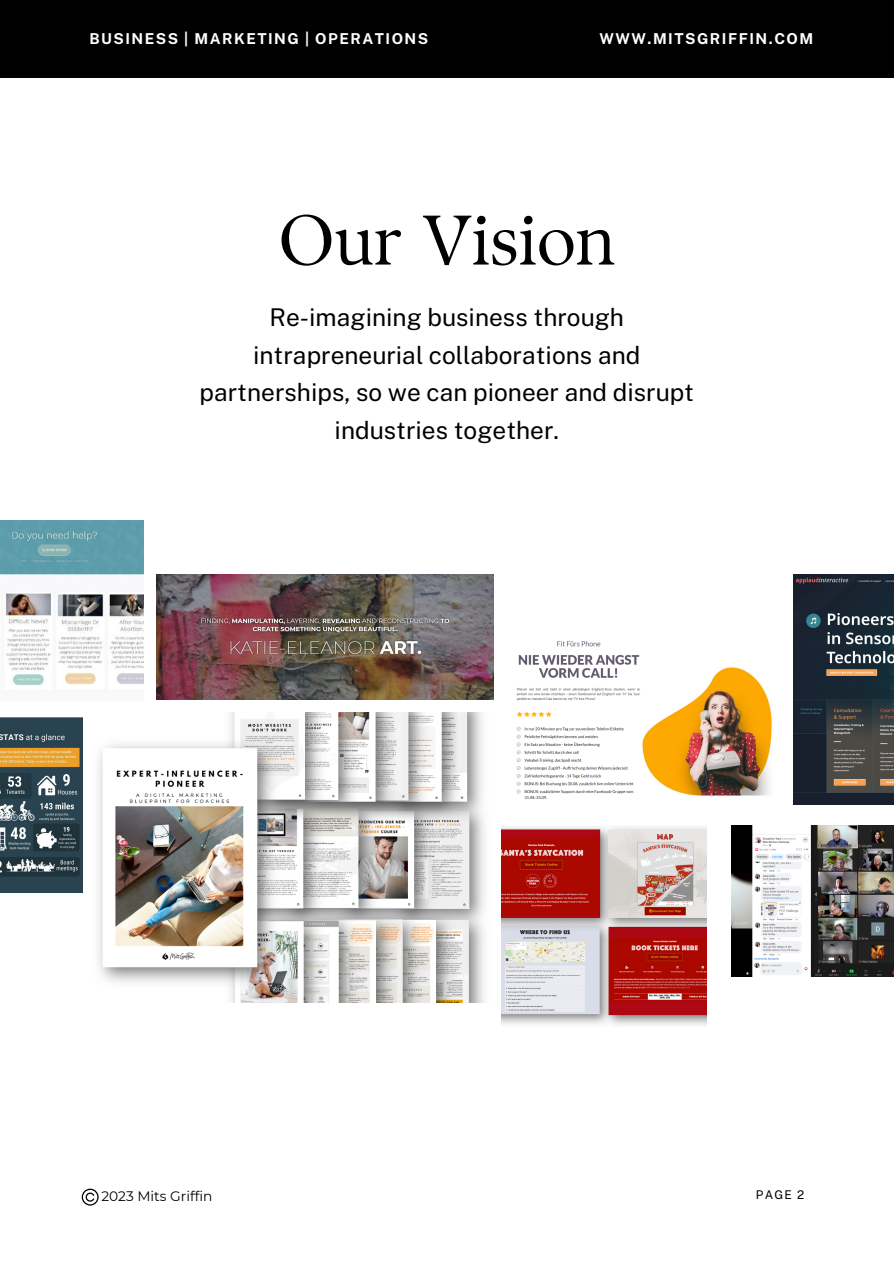
<style>
.page{position:relative;width:894px;height:1264px;background:#fff}
.page>*{position:absolute;margin:0;border:0;box-sizing:border-box;transform-origin:0 0}
.t1{font:70.05px "TY Serif D";color:#000}
.t2{font:24.45px/37.5px "Public Sans";color:#000;text-align:center}
.t3{font:700 15px "Public Sans";letter-spacing:.1em;color:#fff}
.t4{font:13.8px "Montserrat";color:#000}
.t5{font:12px "Public Sans";color:#000}
</style>
<div class="page">
<img style="left:98px;top:712px;width:387px;height:290px">
<img style="left:516px;top:641px;width:256px;height:158px">
<img style="left:157px;top:574px;width:336px;height:125px">
<img style="left:731px;top:826px;width:162px;height:150px">
<img style="left:0;top:520px;width:143px;height:166px">
<img style="left:0;top:717px;width:83px;height:175px">
<svg style="left:82px;top:1188px;width:17px;height:17px"></svg>
<img style="left:793px;top:574px;width:100px;height:230px">
<img style="left:501px;top:827px;width:205px;height:198px">
<div style="left:0;top:0;width:893px;height:78px;background:#000"></div>
<h4 class="t3" style="left:89px;top:30px;width:340px">BUSINESS | MARKETING | OPERATIONS</h4>
<p class="t3" style="left:599px;top:30px;width:215px">WWW.MITSGRIFFIN.COM</p>
<h1 class="t1" style="left:278px;top:198px;width:338px">Our Vision</h1>
<h3 class="t2" style="left:199px;top:298px;width:496px">Re-imagining business through intrapreneurial collaborations and partnerships, so we can pioneer and disrupt industries together.</h3>
<h3 class="t4" style="left:101px;top:1187px;width:112px">2023 Mits Griffin</h3>
<h2 class="t5" style="left:755px;top:1187px;width:50px">PAGE 2</h2>
</div>
